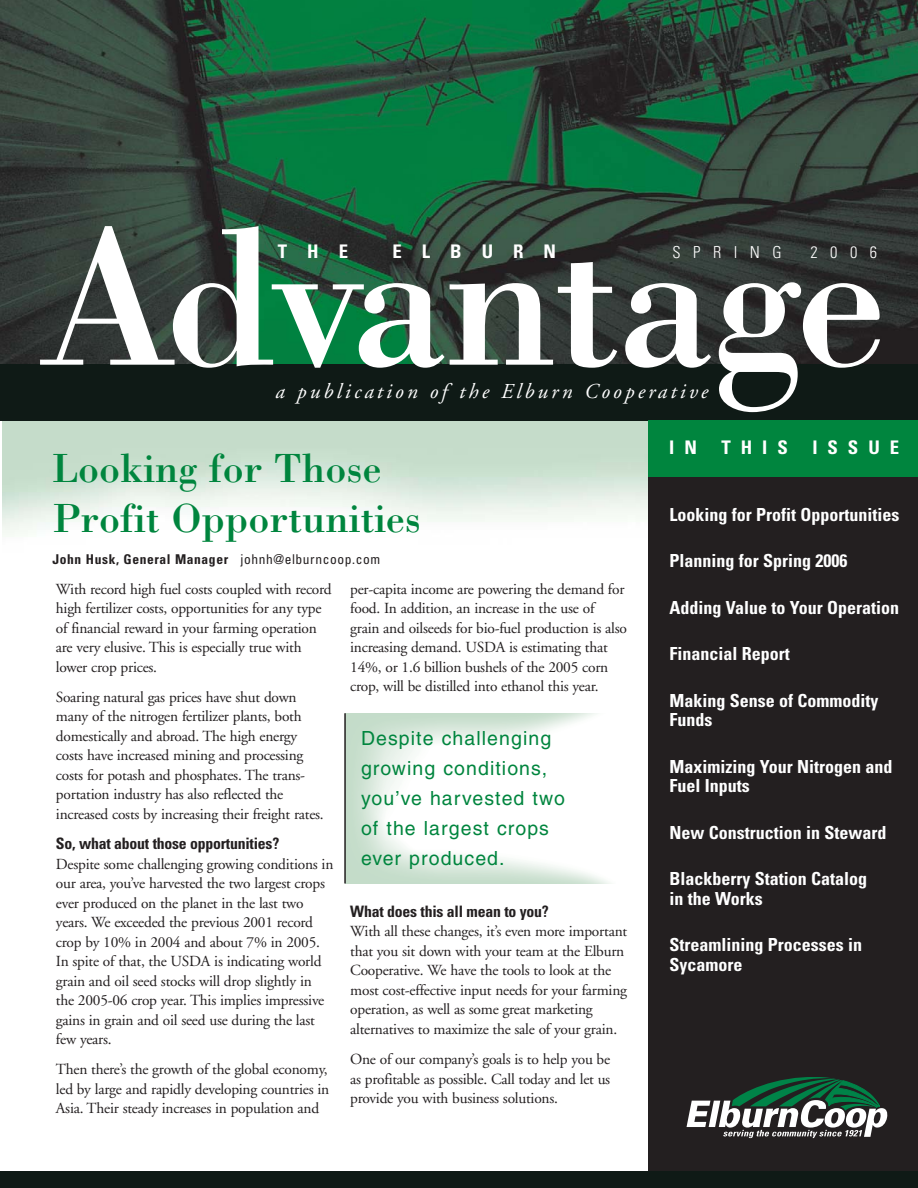
<style>
.page{position:relative;width:918px;height:1188px;background:#fff}
.page>*{position:absolute;margin:0;border:0;box-sizing:border-box;transform-origin:0 0}
.t1{font:202.8px "Bodoni";letter-spacing:-.025em;color:#fff}
.t2{font:42px/50.4px "Bodoni";color:#00853e}
.t3{font:italic 21.15px "Adobe Garamond";letter-spacing:.15em;color:#fff}
.t4{font:19.5px/30px "Helvetica";letter-spacing:.055em;color:#00853e}
.t5{font:700 condensed 18.75px "Univers";letter-spacing:.8em;color:#fff}
.t6{font:700 condensed 18px/19.5px "Univers";color:#fff}
.t7{font:300 condensed 16.5px "Univers";letter-spacing:.755em;color:#fff}
.t8{font:700 condensed 15.75px "Univers";letter-spacing:-.015em;color:#231f20}
.t9{font:15.3px/19.5px "Adobe Garamond";letter-spacing:-.015em;color:#231f20}
.t10{font:700 condensed 13.5px "Univers";letter-spacing:.045em;color:#231f20}
.s1{font-weight:400}
</style>
<div class="page">
<img style="left:0;top:0;width:918px;height:365px">
<div style="left:648px;top:375px;width:270px;height:813px;background:#231f20"></div>
<div style="left:0;top:365px;width:918px;height:56px;background:#0f1a16"></div>
<div style="left:0;top:1172px;width:918px;height:16px;background:#0f1a16"></div>
<svg style="left:687px;top:1077px;width:200px;height:61px"></svg>
<div style="left:648px;top:421px;width:270px;height:56px;background:#00853e"></div>
<hr style="left:344px;top:713px;width:2px;height:171px;background:#231f20">
<h1 class="t1" style="left:40px;top:226px;width:848px">Advantage</h1>
<p class="t5" style="left:278px;top:245px;width:72px">THE</p>
<p class="t5" style="left:393px;top:245px;width:165px">ELBURN</p>
<p class="t7" style="left:673px;top:246px;width:110px">SPRING</p>
<p class="t7" style="left:810px;top:246px;width:68px">2006</p>
<h3 class="t3" style="left:276px;top:383px;width:434px">a publication of the Elburn Cooperative</h3>
<h2 class="t2" style="left:53px;top:447px;width:370px">Looking for Those<br>Profit Opportunities</h2>
<p class="t10" style="left:53px;top:554px;width:329px">John Husk, General Manager <span class="s1">johnh@elburncoop.com</span></p>
<p class="t9" style="left:56px;top:580px;width:277px">With record high fuel costs coupled with record high fertilizer costs, opportunities for any type of financial reward in your farming operation are very elusive. This is especially true with lower crop prices.</p>
<p class="t9" style="left:56px;top:689px;width:269px">Soaring natural gas prices have shut down many of the nitrogen fertilizer plants, both domestically and abroad. The high energy costs have increased mining and processing costs for potash and phosphates. The trans&shy;portation industry has also reflected the increased costs by increasing their freight rates.</p>
<p class="t8" style="left:56px;top:838px;width:225px">So, what about those opportunities?</p>
<p class="t9" style="left:56px;top:855px;width:279px">Despite some challenging growing conditions in our area, you’ve harvested the two largest crops ever produced on the planet in the last two years. We exceeded the previous 2001 record crop by 10% in 2004 and about 7% in 2005.<br>In spite of that, the USDA is indicating world grain and oil seed stocks will drop slightly in the 2005-06 crop year. This implies impressive gains in grain and oil seed use during the last few years.</p>
<p class="t9" style="left:56px;top:1061px;width:275px;text-align:justify">Then there’s the growth of the global economy, led by large and rapidly developing countries in Asia. Their steady increases in population and</p>
<p class="t9" style="left:350px;top:581px;width:278px">per-capita income are powering the demand for food. In addition, an increase in the use of grain and oilseeds for bio-fuel production is also increasing demand. USDA is estimating that 14%, or 1.6 billion bushels of the 2005 corn crop, will be distilled into ethanol this year.</p>
<p class="t4" style="left:361px;top:725px;width:205px">Despite challenging growing conditions, you’ve harvested two of the largest crops ever produced.</p>
<p class="t8" style="left:350px;top:905px;width:200px">What does this all mean to you?</p>
<p class="t9" style="left:350px;top:923px;width:279px">With all these changes, it’s even more important that you sit down with your team at the Elburn Cooperative. We have the tools to look at the most cost-effective input needs for your farming operation, as well as some great marketing alternatives to maximize the sale of your grain.</p>
<p class="t9" style="left:350px;top:1051px;width:262px;text-align:justify">One of our company’s goals is to help you be as profitable as possible. Call today and let us provide you with business solutions.</p>
<p class="t5" style="left:669px;top:440px;width:29px">I N</p>
<p class="t5" style="left:721px;top:440px;width:68px">THIS</p>
<p class="t5" style="left:812px;top:440px;width:88px">ISSUE</p>
<p class="t6" style="left:669px;top:506px;width:232px">Looking for Profit Opportunities</p>
<p class="t6" style="left:669px;top:553px;width:180px">Planning for Spring 2006</p>
<p class="t6" style="left:669px;top:599px;width:231px">Adding Value to Your Operation</p>
<p class="t6" style="left:669px;top:646px;width:122px">Financial Report</p>
<p class="t6" style="left:669px;top:692px;width:211px">Making Sense of Commodity<br>Funds</p>
<p class="t6" style="left:669px;top:758px;width:224px">Maximizing Your Nitrogen and<br>Fuel Inputs</p>
<p class="t6" style="left:669px;top:824px;width:219px">New Construction in Steward</p>
<p class="t6" style="left:669px;top:871px;width:199px">Blackberry Station Catalog in the Works</p>
<p class="t6" style="left:669px;top:937px;width:194px">Streamlining Processes in<br>Sycamore</p>
</div>
